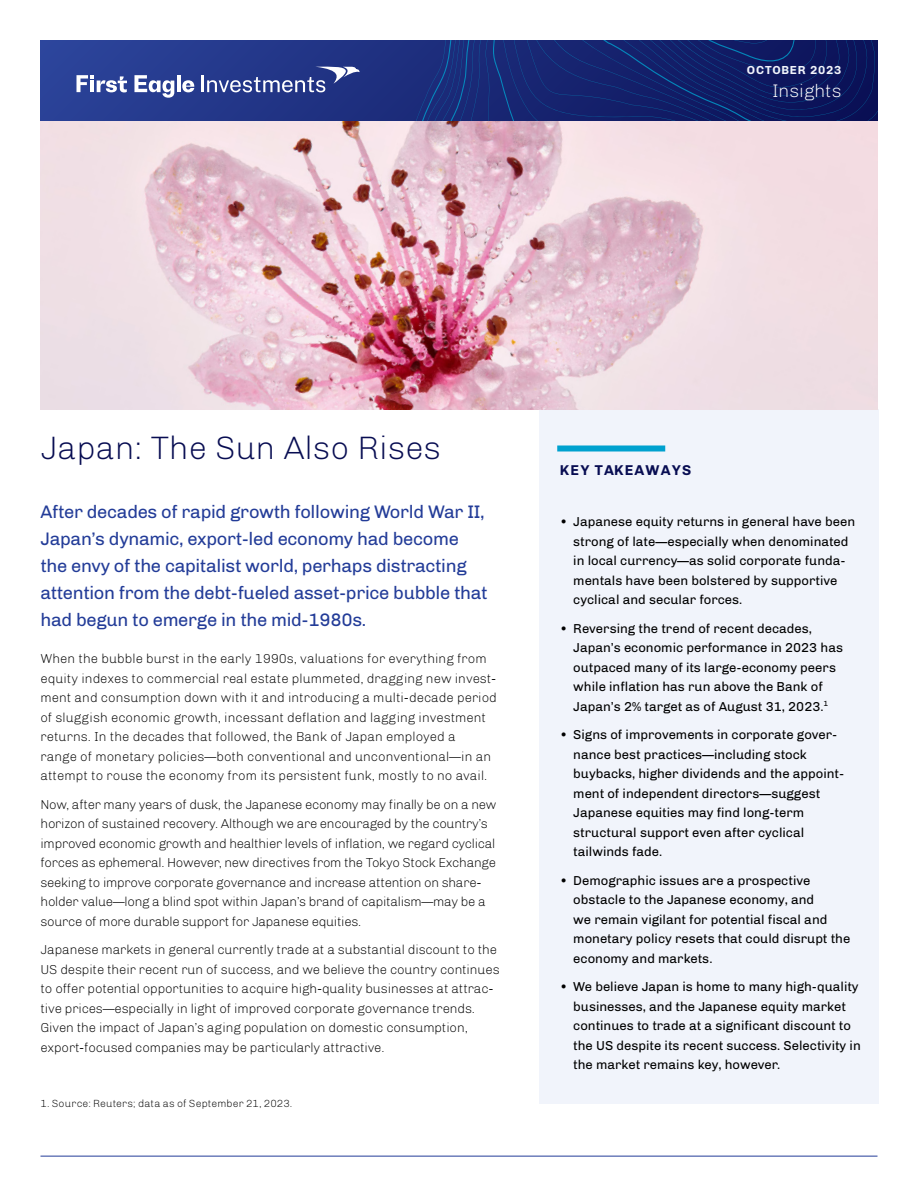
<style>
.page{position:relative;width:918px;height:1188px;background:#fff}
.page>*{position:absolute;margin:0;border:0;box-sizing:border-box;transform-origin:0 0}
.FE_Document_Title_Small{font:37.5px "FE Chivo Air";color:#080d52}
.FE_Body_Intro{font:21px/27px "FE Chivo Water";letter-spacing:-.015em;color:#233c98}
.FE_Banner_Header{font:21px "FE Chivo Air";color:#fff}
.FE_Takeaway_Heading{font:700 16.5px "FE Chivo Air";letter-spacing:.07em;color:#080d52}
.FE_Body{font:15px/19.5px "FE Chivo Air";letter-spacing:-.01em;color:#000}
.t1{font:15px/19.5px "FE Chivo Water";color:#000}
.FE_Banner_Date{font:700 13.5px "FE Chivo Air";letter-spacing:.07em;color:#f1f4fb}
.FE_Footnote{font:12px "FE Chivo Air";letter-spacing:.01em;color:#000}
</style>
<div class="page">
<div style="left:40px;top:40px;width:838px;height:82px;background:#283f93"></div>
<div style="left:219px;top:40px;width:104px;height:82px;background:#223687"></div>
<div style="left:323px;top:40px;width:74px;height:82px;background:#1e307f"></div>
<svg style="left:397px;top:40px;width:481px;height:82px;background:#15246d"></svg>
<svg style="left:202px;top:66px;width:158px;height:26px"></svg>
<hr style="left:177px;top:75px;width:4px;height:17px;background:#fff">
<svg style="left:182px;top:80px;width:12px;height:12px"></svg>
<svg style="left:134px;top:75px;width:40px;height:23px"></svg>
<svg style="left:77px;top:75px;width:50px;height:17px"></svg>
<hr style="left:40px;top:1156px;width:838px;height:1px;background:#233c98">
<div style="left:539px;top:410px;width:339px;height:694px;background:#f1f4fb"></div>
<img style="left:40px;top:122px;width:838px;height:288px">
<div style="left:557px;top:446px;width:108px;height:6px;background:#00a1cf"></div>
<p class="FE_Banner_Date" style="left:747px;top:60px;width:96px">OCTOBER 2023</p>
<p class="FE_Banner_Header" style="left:772px;top:77px;width:71px">Insights</p>
<p class="FE_Document_Title_Small" style="left:40px;top:423px;width:402px">Japan: The Sun Also Rises</p>
<p class="FE_Body_Intro" style="left:40px;top:497px;width:449px">After decades of rapid growth following World War II, Japan’s dynamic, export-led economy had become the envy of the capitalist world, perhaps distracting attention from the debt-fueled asset-price bubble that had begun to emerge in the mid-1980s.</p>
<p class="FE_Body" style="left:40px;top:648px;width:458px">When the bubble burst in the early 1990s, valuations for everything from equity indexes to commercial real estate plummeted, dragging new invest&shy;ment and consumption down with it and introducing a multi-decade period of sluggish economic growth, incessant deflation and lagging investment returns. In the decades that followed, the Bank of Japan employed a<br>range of monetary policies—both conventional and unconventional—in an attempt to rouse the economy from its persistent funk, mostly to no avail.</p>
<p class="FE_Body" style="left:40px;top:793px;width:458px">Now, after many years of dusk, the Japanese economy may finally be on a new horizon of sustained recovery. Although we are encouraged by the country’s improved economic growth and healthier levels of inflation, we regard cyclical forces as ephemeral. However, new directives from the Tokyo Stock Exchange seeking to improve corporate governance and increase attention on share&shy;holder value—long a blind spot within Japan’s brand of capitalism—may be a source of more durable support for Japanese equities.</p>
<p class="FE_Body" style="left:40px;top:939px;width:461px">Japanese markets in general currently trade at a substantial discount to the US despite their recent run of success, and we believe the country continues to offer potential opportunities to acquire high-quality businesses at attrac&shy;tive prices—especially in light of improved corporate governance trends.<br>Given the impact of Japan’s aging population on domestic consumption, export-focused companies may be particularly attractive.</p>
<p class="FE_Footnote" style="left:40px;top:1096px;width:253px">1. Source: Reuters; data as of September 21, 2023.</p>
<p class="FE_Takeaway_Heading" style="left:560px;top:459px;width:133px">KEY TAKEAWAYS</p>
<p class="t1" style="left:573px;top:511px;width:283px;text-indent:-14px">• Japanese equity returns in general have been strong of late—especially when denominated in local currency—as solid corporate funda&shy;mentals have been bolstered by supportive cyclical and secular forces.</p>
<p class="t1" style="left:573px;top:618px;width:271px;text-indent:-14px">• Reversing the trend of recent decades, Japan’s economic performance in 2023 has outpaced many of its large-economy peers while inflation has run above the Bank of Japan’s 2% target as of August 31, 2023.<sup>1</sup></p>
<p class="t1" style="left:573px;top:724px;width:272px;text-indent:-14px">• Signs of improvements in corporate gover&shy;nance best practices—including stock buybacks, higher dividends and the appoint&shy;ment of independent directors—suggest Japanese equities may find long-term structural support even after cyclical tailwinds fade.</p>
<p class="t1" style="left:573px;top:870px;width:279px;text-indent:-14px">• Demographic issues are a prospective obstacle to the Japanese economy, and<br>we remain vigilant for potential fiscal and monetary policy resets that could disrupt the economy and markets.</p>
<p class="t1" style="left:573px;top:976px;width:289px;text-indent:-14px">• We believe Japan is home to many high-quality businesses, and the Japanese equity market continues to trade at a significant discount to the US despite its recent success. Selectivity in the market remains key, however.</p>
</div>
